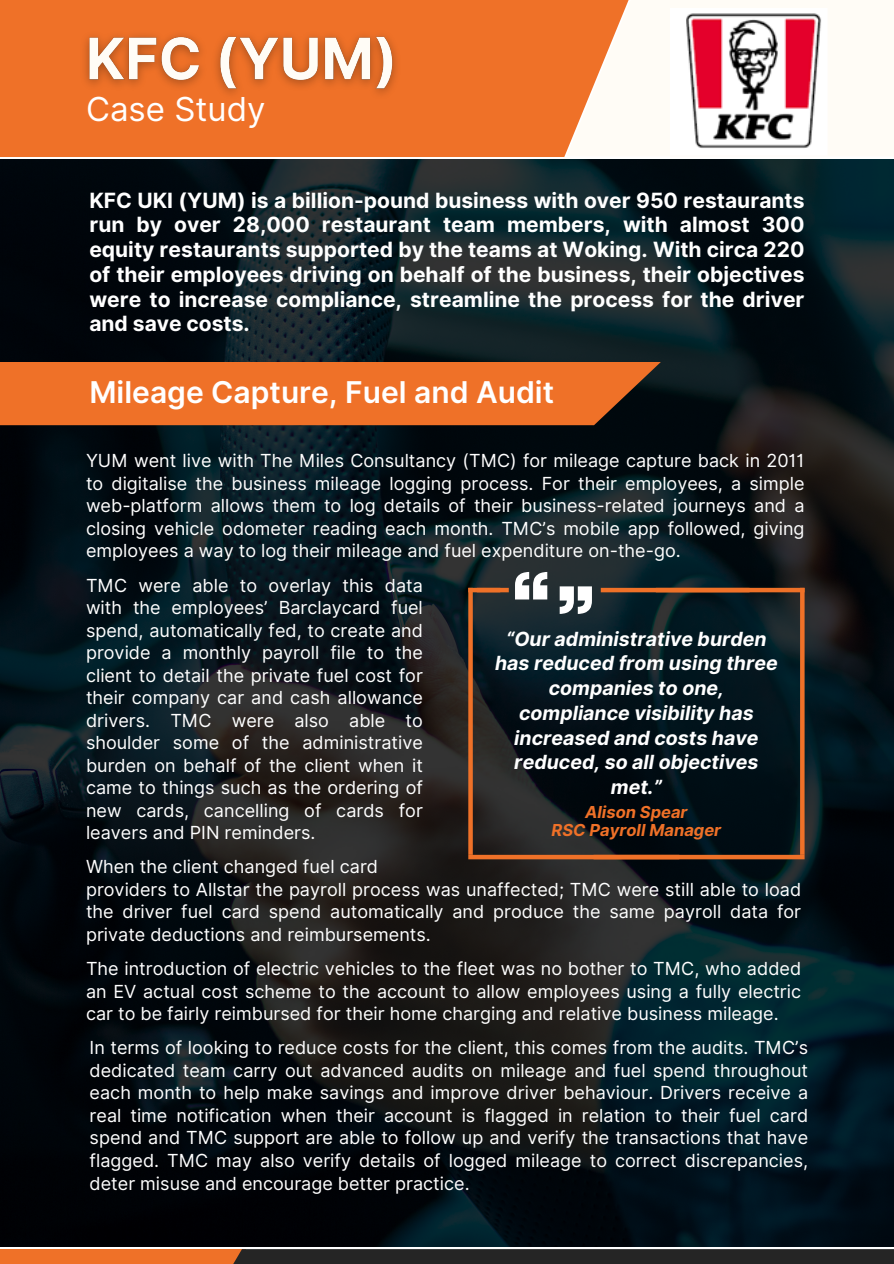
<style>
.page{position:relative;width:894px;height:1264px;background:#fff}
.page>*{position:absolute;margin:0;border:0;box-sizing:border-box;transform-origin:0 0}
.t1{font:700 105px "Horizon";color:#fff}
.t2{font:33px "Inter";color:#fff}
.t3{font:600 30px "Inter";color:#fff}
.t4{font:700 21px/24.8px "Inter";color:#fff;text-align:justify}
.t5{font:italic 700 19.5px/24.8px "Inter";color:#fff;text-align:center}
.t6{font:18px/22.5px "Inter";color:#fff;text-align:justify}
.t7{font:italic 700 16.5px/18px "Inter";color:#ef7128;text-align:center}
</style>
<div class="page">
<img style="left:0;top:159px;width:893px;height:1088px">
<svg style="left:0;top:156px;width:564px;height:1px"></svg>
<div style="left:0;top:0;width:893px;height:156px;background:#ef7128"></div>
<div style="left:0;top:1249px;width:245px;height:14px;background:#ef7128"></div>
<div style="left:175px;top:1249px;width:718px;height:14px;background:#252525"></div>
<svg style="left:566px;top:0;width:327px;height:156px;fill:#fffcf6"></svg>
<div style="left:0;top:362px;width:661px;height:63px;background:#ef7128"></div>
<hr style="left:468px;top:588px;width:32px;height:4px;background:#ef7128">
<hr style="left:655px;top:588px;width:149px;height:4px;background:#ef7128">
<svg style="left:799px;top:592px;width:5px;height:262px"></svg>
<svg style="left:468px;top:588px;width:4px;height:266px"></svg>
<div style="left:468px;top:854px;width:211px;height:5px;background:#ef7128"></div>
<div style="left:593px;top:854px;width:211px;height:5px;background:#ef7128"></div>
<hr style="left:600px;top:588px;width:149px;height:4px;background:#ef7128">
<hr style="left:476px;top:588px;width:32px;height:4px;background:#ef7128">
<img style="left:670px;top:8px;width:158px;height:148px">
<img style="left:84px;top:35px;width:313px;height:59px">
<p class="t2" style="left:86px;top:89px;width:181px">Case Study</p>
<p class="t4" style="left:89px;top:187px;width:716px">KFC UKI (YUM) is a billion-pound business with over 950 restaurants run by over 28,000 restaurant team members, with almost 300 equity restaurants supported by the teams at Woking. With circa 220 of their employees driving on behalf of the business, their objectives were to increase compliance, streamline the process for the driver and save costs.</p>
<p class="t3" style="left:89px;top:374px;width:466px">Mileage Capture, Fuel and Audit</p>
<h3 class="t6" style="left:86px;top:449px;width:719px">YUM went live with The Miles Consultancy (TMC) for mileage capture back in 2011 to digitalise the business mileage logging process. For their employees, a simple web-platform allows them to log details of their business-related journeys and a closing vehicle odometer reading each month. TMC’s mobile app followed, giving employees a way to log their mileage and fuel expenditure on-the-go.</h3>
<p class="t6" style="left:86px;top:574px;width:338px">TMC were able to overlay this data with the employees’ Barclaycard fuel spend, automatically fed, to create and provide a monthly payroll file to the client to detail the private fuel cost for their company car and cash allowance drivers. TMC were also able to shoulder some of the administrative burden on behalf of the client when it came to things such as the ordering of new cards, cancelling of cards for leavers and PIN reminders.</p>
<p class="t6" style="left:86px;top:855px;width:293px">When the client changed fuel card</p>
<h4 class="t1" style="left:512px;top:571px;width:40px">“</h4>
<h2 class="t1" style="left:595px;top:615px;width:40px;rotate:-180deg">“</h2>
<p class="t5" style="left:495px;top:626px;width:284px">“Our administrative burden has reduced from using three companies to one, compliance visibility has increased and costs have reduced, so all objectives met.”</p>
<p class="t7" style="left:551px;top:803px;width:171px">Alison Spear<br>RSC Payroll Manager</p>
<p class="t6" style="left:86px;top:878px;width:716px">providers to Allstar the payroll process was unaffected; TMC were still able to load the driver fuel card spend automatically and produce the same payroll data for private deductions and reimbursements.</p>
<p class="t6" style="left:86px;top:957px;width:716px">The introduction of electric vehicles to the fleet was no bother to TMC, who added an EV actual cost scheme to the account to allow employees using a fully electric car to be fairly reimbursed for their home charging and relative business mileage.</p>
<p class="t6" style="left:90px;top:1036px;width:719px">In terms of looking to reduce costs for the client, this comes from the audits. TMC’s dedicated team carry out advanced audits on mileage and fuel spend throughout each month to help make savings and improve driver behaviour. Drivers receive a real time notification when their account is flagged in relation to their fuel card spend and TMC support are able to follow up and verify the transactions that have flagged. TMC may also verify details of logged mileage to correct discrepancies, deter misuse and encourage better practice.</p>
</div>
